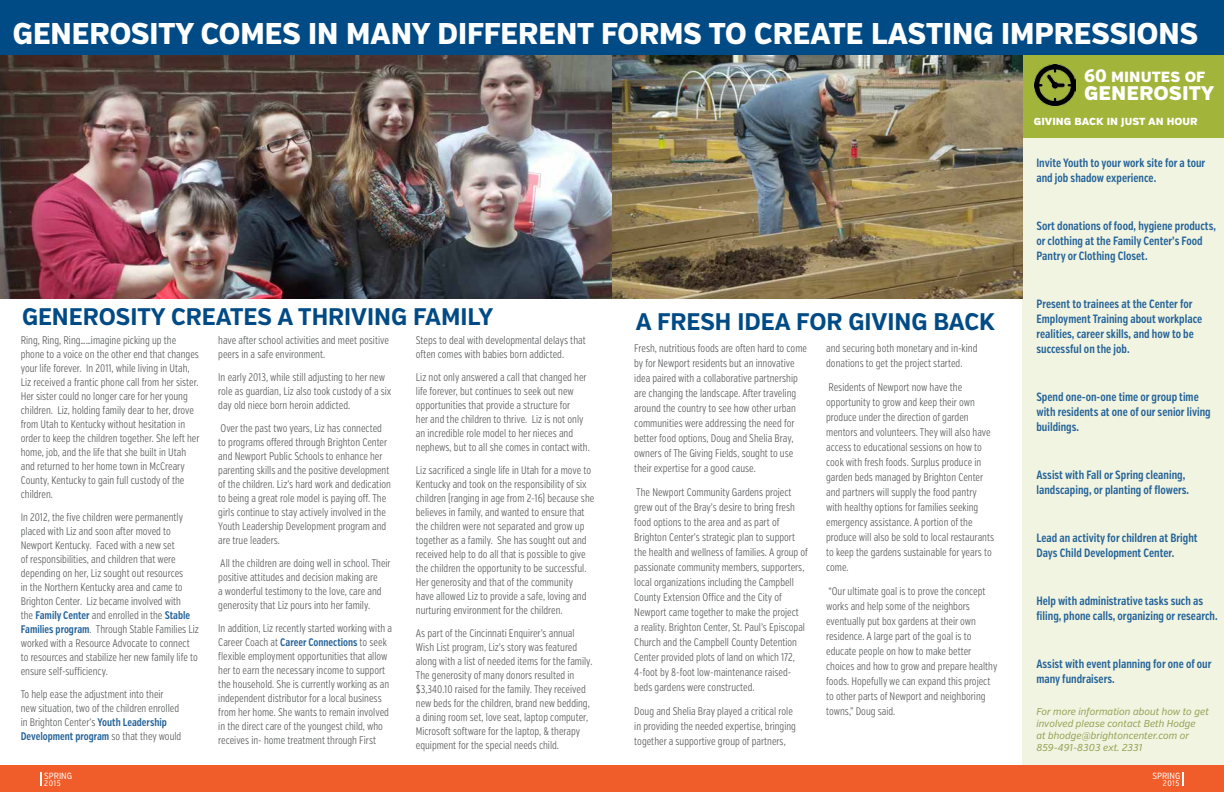
<style>
.page{position:relative;width:1224px;height:792px;background:#fff}
.page>*{position:absolute;margin:0;border:0;box-sizing:border-box;transform-origin:0 0}
.t1{font:800 30px "Verb Cond";color:#fff}
.t2{font:700 24px "Verb Cond";color:#004b85}
.t3{font:800 24px "Verb Cond";color:#fff}
.t4{font:800 18px "Verb Cond";color:#fff}
.t5{font:800 12.5px "Verb Cond";color:#fff}
.t6{font:600 12px/15px "Verb Comp";color:#236298}
.t7{font:300 11px/14px "Verb Comp";color:#58595b}
.t8{font:italic 10px/12px "Verb Cond";color:#93a052}
.t9{font:9px "Verb Ex Cond";color:#fff}
.t10{font:8px "Verb Ex Cond";letter-spacing:.09em;color:#fff}
.s1{font-weight:600;color:#236298}
</style>
<div class="page">
<div style="left:0;top:765px;width:612px;height:27px;background:#f15d2a"></div>
<div style="left:612px;top:765px;width:612px;height:27px;background:#f15d2a"></div>
<svg style="left:40px;top:772px;width:2px;height:14px"></svg>
<svg style="left:1183px;top:772px;width:1px;height:14px"></svg>
<div style="left:0;top:0;width:1224px;height:56px;background:#004b85"></div>
<div style="left:1022px;top:63px;width:202px;height:702px;background:#f1f4e1"></div>
<div style="left:1022px;top:56px;width:202px;height:82px;background:#a2b53a"></div>
<img style="left:0;top:56px;width:1022px;height:243px">
<img style="left:1035px;top:65px;width:40px;height:41px">
<h1 class="t1" style="left:13px;top:15px;width:1187px">GENEROSITY COMES IN MANY DIFFERENT FORMS TO CREATE LASTING IMPRESSIONS</h1>
<h3 class="t4" style="left:1084px;top:65px;width:123px">60 minutes of</h3>
<h2 class="t3" style="left:1084px;top:77px;width:132px">generosity</h2>
<h2 class="t2" style="left:22px;top:302px;width:32px">GENE</h2>
<h2 class="t2" style="left:83px;top:302px;width:134px">ROSITY CREATE</h2>
<h2 class="t2" style="left:258px;top:302px;width:237px">S A THRIVING FAMILY</h2>
<p class="t7" style="left:21px;top:333px;width:180px">Ring, Ring, Ring……imagine picking up the phone to a voice on the other end that changes your life forever. In 2011, while living in Utah, Liz received a frantic phone call from her sister.<br>Her sister could no longer care for her young children. Liz, holding family dear to her, drove from Utah to Kentucky without hesitation in order to keep the children together. She left her home, job, and the life that she built in Utah and returned to her home town in McCreary County, Kentucky to gain full custody of the children.</p>
<p class="t7" style="left:21px;top:510px;width:180px">In 2012, the five children were permanently placed with Liz and soon after moved to Newport Kentucky. Faced with a new set<br>of responsibilities, and children that were depending on her, Liz sought out resources<br>in the Northern Kentucky area and came to Brighton Center. Liz became involved with<br>the <span class="s1">Family Center</span> and enrolled in the <span class="s1">Stable Families program</span>. Through Stable Families Liz worked with a Resource Advocate to connect to resources and stabilize her new family life to ensure self-sufficiency.</p>
<p class="t7" style="left:21px;top:687px;width:162px">To help ease the adjustment into their new situation, two of the children enrolled in Brighton Center’s <span class="s1">Youth Leadership Development program</span> so that they would</p>
<p class="t7" style="left:218px;top:333px;width:172px">have after school activities and meet positive peers in a safe environment.</p>
<p class="t7" style="left:218px;top:370px;width:175px">In early 2013, while still adjusting to her new role as guardian, Liz also took custody of a six day old niece born heroin addicted.</p>
<p class="t7" style="left:218px;top:421px;width:174px">Over the past two years, Liz has connected<br>to programs offered through Brighton Center and Newport Public Schools to enhance her parenting skills and the positive development of the children. Liz’s hard work and dedication to being a great role model is paying off. The girls continue to stay actively involved in the Youth Leadership Development program and are true leaders.</p>
<p class="t7" style="left:218px;top:556px;width:174px">All the children are doing well in school. Their positive attitudes and decision making are<br>a wonderful testimony to the love, care and generosity that Liz pours into her family.</p>
<p class="t7" style="left:218px;top:621px;width:175px">In addition, Liz recently started working with a Career Coach at <span class="s1">Career Connections</span> to seek flexible employment opportunities that allow her to earn the necessary income to support the household. She is currently working as an independent distributor for a local business from her home. She wants to remain involved in the direct care of the youngest child, who receives in- home treatment through First</p>
<p class="t7" style="left:416px;top:333px;width:171px">Steps to deal with developmental delays that often comes with babies born addicted.</p>
<p class="t7" style="left:416px;top:370px;width:175px">Liz not only answered a call that changed her life forever, but continues to seek out new opportunities that provide a structure for<br>her and the children to thrive. Liz is not only an incredible role model to her nieces and nephews, but to all she comes in contact with.</p>
<p class="t7" style="left:416px;top:463px;width:180px">Liz sacrificed a single life in Utah for a move to Kentucky and took on the responsibility of six children (ranging in age from 2-16) because she believes in family, and wanted to ensure that the children were not separated and grow up together as a family. She has sought out and received help to do all that is possible to give the children the opportunity to be successful.<br>Her generosity and that of the community<br>have allowed Liz to provide a safe, loving and nurturing environment for the children.</p>
<p class="t7" style="left:416px;top:626px;width:178px">As part of the Cincinnati Enquirer’s annual Wish List program, Liz’s story was featured along with a list of needed items for the family.<br>The generosity of many donors resulted in $3,340.10 raised for the family. They received new beds for the children, brand new bedding, a dining room set, love seat, laptop computer, Microsoft software for the laptop, &amp; therapy equipment for the special needs child.</p>
<h2 class="t2" style="left:636px;top:307px;width:177px">A FRESH IDEA FOR</h2>
<h2 class="t2" style="left:849px;top:307px;width:12px">GIVI</h2>
<h2 class="t2" style="left:895px;top:307px;width:102px">NG BACK</h2>
<p class="t7" style="left:634px;top:341px;width:174px;line-height:15px">Fresh, nutritious foods are often hard to come by for Newport residents but an innovative idea paired with a collaborative partnership are changing the landscape. After traveling around the country to see how other urban communities were addressing the need for better food options, Doug and Shelia Bray, owners of The Giving Fields, sought to use their expertise for a good cause.</p>
<p class="t7" style="left:634px;top:485px;width:175px;line-height:15px">The Newport Community Gardens project grew out of the Bray’s desire to bring fresh food options to the area and as part of Brighton Center’s strategic plan to support the health and wellness of families. A group of passionate community members, supporters, local organizations including the Campbell County Extension Office and the City of Newport came together to make the project<br>a reality. Brighton Center, St. Paul’s Episcopal Church and the Campbell County Detention Center provided plots of land on which 172, 4-foot by 8-foot low-maintenance raised&shy;beds gardens were constructed.</p>
<p class="t7" style="left:634px;top:704px;width:163px;line-height:15px">Doug and Shelia Bray played a critical role in providing the needed expertise, bringing together a supportive group of partners,</p>
<p class="t7" style="left:826px;top:341px;width:153px;line-height:15px">and securing both monetary and in-kind donations to get the project started.</p>
<p class="t7" style="left:826px;top:380px;width:169px;line-height:15px">Residents of Newport now have the opportunity to grow and keep their own produce under the direction of garden mentors and volunteers. They will also have access to educational sessions on how to cook with fresh foods. Surplus produce in garden beds managed by Brighton Center and partners will supply the food pantry with healthy options for families seeking emergency assistance. A portion of the produce will also be sold to local restaurants to keep the gardens sustainable for years to come.</p>
<p class="t7" style="left:826px;top:584px;width:173px;line-height:15px">“Our ultimate goal is to prove the concept works and help some of the neighbors eventually put box gardens at their own residence. A large part of the goal is to educate people on how to make better choices and how to grow and prepare healthy foods. Hopefully we can expand this project to other parts of Newport and neighboring towns,” Doug said.</p>
<p class="t5" style="left:1034px;top:113px;width:165px">giving back in just an hour</p>
<p class="t6" style="left:1036px;top:155px;width:170px">Invite Youth to your work site for a tour and job shadow experience.</p>
<p class="t6" style="left:1036px;top:218px;width:181px">Sort donations of food, hygiene products, or clothing at the Family Center’s Food<br>Pantry or Clothing Closet.</p>
<p class="t6" style="left:1036px;top:296px;width:167px">Present to trainees at the Center for Employment Training about workplace realities, career skills, and how to be successful on the job.</p>
<p class="t6" style="left:1036px;top:389px;width:176px">Spend one-on-one time or group time with residents at one of our senior living buildings.</p>
<p class="t6" style="left:1036px;top:467px;width:154px">Assist with Fall or Spring cleaning, landscaping, or planting of flowers.</p>
<p class="t6" style="left:1036px;top:530px;width:163px">Lead an activity for children at Bright<br>Days Child Development Center.</p>
<p class="t6" style="left:1036px;top:593px;width:183px">Help with administrative tasks such as filing, phone calls, organizing or research.</p>
<p class="t6" style="left:1036px;top:656px;width:177px">Assist with event planning for one of our many fundraisers.</p>
<p class="t8" style="left:1036px;top:705px;width:174px">For more information about how to get involved please contact Beth Hodge<br>at bhodge@brightoncenter.com or<br>859-491-8303 ext. 2331</p>
<p class="t9" style="left:44px;top:770px;width:30px">SPRING</p>
<p class="t9" style="left:1152px;top:770px;width:30px">SPRING</p>
<p class="t10" style="left:44px;top:779px;width:18px">2015</p>
<p class="t10" style="left:1163px;top:778px;width:18px">2015</p>
</div>
